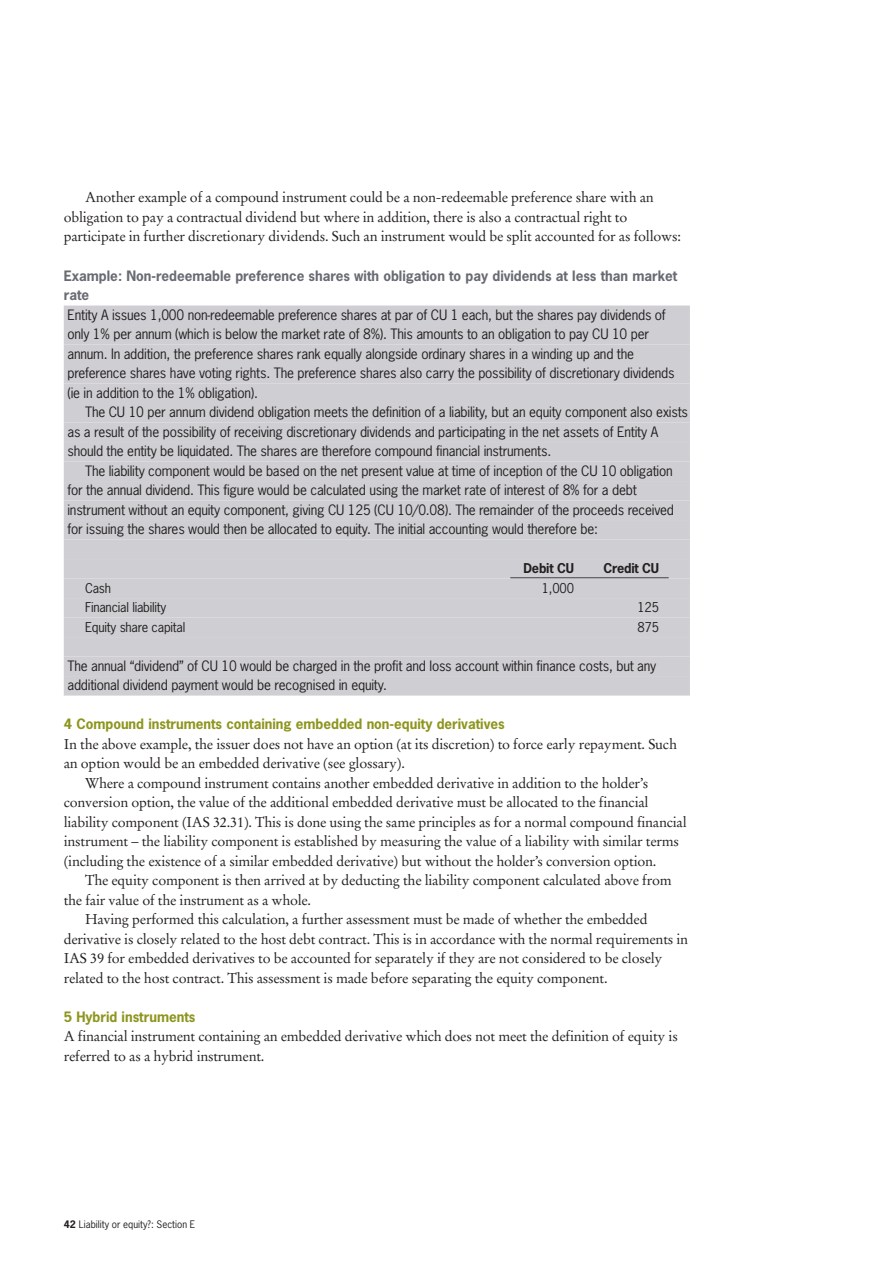
<style>
.page{position:relative;width:893px;height:1263px;background:#fff}
.page>*{position:absolute;margin:0;border:0;box-sizing:border-box;transform-origin:0 0}
.t1{font:14.25px/19.5px "Stempel Garamond";letter-spacing:-.015em;color:#231f20}
.t2{font:13.5px/19.5px "News Gothic";letter-spacing:-.015em;color:#231f20}
.t3{font:700 13.5px/19.5px "News Gothic";color:#696b73}
.t4{font:700 13.5px "News Gothic";color:#8d951d}
.t5{font:12.75px "News Gothic";letter-spacing:-.015em;color:#231f20}
.t6{font:700 12.75px "News Gothic";letter-spacing:-.015em;color:#231f20}
.t7{font:9.75px "News Gothic";color:#231f20}
.s1{font-weight:700}
</style>
<div class="page">
<div style="left:64px;top:305px;width:626px;height:20px;background:#cfcfd3"></div>
<div style="left:64px;top:325px;width:626px;height:19px;background:#cfcfd3"></div>
<div style="left:64px;top:344px;width:626px;height:20px;background:#cfcfd3"></div>
<div style="left:64px;top:364px;width:626px;height:19px;background:#cfcfd3"></div>
<div style="left:64px;top:383px;width:626px;height:20px;background:#cfcfd3"></div>
<div style="left:64px;top:403px;width:626px;height:19px;background:#cfcfd3"></div>
<div style="left:64px;top:422px;width:626px;height:20px;background:#cfcfd3"></div>
<div style="left:64px;top:442px;width:626px;height:19px;background:#cfcfd3"></div>
<div style="left:64px;top:461px;width:626px;height:20px;background:#cfcfd3"></div>
<div style="left:64px;top:481px;width:626px;height:19px;background:#cfcfd3"></div>
<div style="left:64px;top:500px;width:626px;height:20px;background:#cfcfd3"></div>
<div style="left:64px;top:520px;width:626px;height:19px;background:#cfcfd3"></div>
<div style="left:64px;top:539px;width:626px;height:20px;background:#cfcfd3"></div>
<div style="left:64px;top:559px;width:626px;height:19px;background:#cfcfd3"></div>
<div style="left:64px;top:578px;width:626px;height:20px;background:#cfcfd3"></div>
<div style="left:64px;top:598px;width:626px;height:19px;background:#cfcfd3"></div>
<div style="left:64px;top:617px;width:626px;height:20px;background:#cfcfd3"></div>
<div style="left:64px;top:637px;width:626px;height:19px;background:#cfcfd3"></div>
<div style="left:64px;top:656px;width:626px;height:20px;background:#cfcfd3"></div>
<div style="left:64px;top:676px;width:626px;height:19px;background:#cfcfd3"></div>
<p class="t1" style="left:64px;top:189px;width:619px;text-indent:21px">Another example of a compound instrument could be a non-redeemable preference share with an obligation to pay a contractual dividend but where in addition, there is also a contractual right to participate in further discretionary dividends. Such an instrument would be split accounted for as follows:</p>
<p class="t3" style="left:64px;top:266px;width:615px">Example: Non-redeemable preference shares with obligation to pay dividends at less than market rate</p>
<p class="t2" style="left:67px;top:305px;width:609px">Entity A issues 1,000 non-redeemable preference shares at par of CU 1 each, but the shares pay dividends of only 1% per annum (which is below the market rate of 8%). This amounts to an obligation to pay CU 10 per annum. In addition, the preference shares rank equally alongside ordinary shares in a winding up and the preference shares have voting rights. The preference shares also carry the possibility of discretionary dividends (ie in addition to the 1% obligation).</p>
<p class="t2" style="left:67px;top:403px;width:622px;text-indent:18px">The CU 10 per annum dividend obligation meets the definition of a liability, but an equity component also exists as a result of the possibility of receiving discretionary dividends and participating in the net assets of Entity A should the entity be liquidated. The shares are therefore compound financial instruments.</p>
<p class="t2" style="left:67px;top:461px;width:608px;text-indent:18px">The liability component would be based on the net present value at time of inception of the CU 10 obligation for the annual dividend. This figure would be calculated using the market rate of interest of 8% for a debt instrument without an equity component, giving CU 125 (CU 10/0.08). The remainder of the proceeds received for issuing the shares would then be allocated to equity. The initial accounting would therefore be:</p>
<p class="t6" style="left:523px;top:561px;width:52px">Debit CU</p>
<p class="t6" style="left:603px;top:561px;width:57px">Credit CU</p>
<p class="t5" style="left:85px;top:581px;width:28px">Cash</p>
<p class="t5" style="left:542px;top:581px;width:34px">1,000</p>
<p class="t5" style="left:85px;top:600px;width:83px">Financial liability</p>
<p class="t5" style="left:637px;top:600px;width:23px">125</p>
<p class="t5" style="left:85px;top:620px;width:102px">Equity share capital</p>
<p class="t5" style="left:637px;top:620px;width:23px">875</p>
<p class="t2" style="left:67px;top:656px;width:590px">The annual “dividend” of CU 10 would be charged in the profit and loss account within finance costs, but any additional dividend payment would be recognised in equity.</p>
<p class="t4" style="left:64px;top:716px;width:442px">4 Compound instruments containing embedded non-equity derivatives</p>
<p class="t1" style="left:64px;top:735px;width:615px">In the above example, the issuer does not have an option (at its discretion) to force early repayment. Such</p>
<p class="t1" style="left:64px;top:755px;width:343px">an option would be an embedded derivative (see glossary).</p>
<p class="t1" style="left:85px;top:774px;width:565px">Where a compound instrument contains another embedded derivative in addition to the holder’s</p>
<p class="t1" style="left:64px;top:794px;width:586px">conversion option, the value of the additional embedded derivative must be allocated to the financial</p>
<p class="t1" style="left:64px;top:813px;width:624px">liability component (IAS 32.31). This is done using the same principles as for a normal compound financial</p>
<p class="t1" style="left:64px;top:833px;width:617px">instrument – the liability component is established by measuring the value of a liability with similar terms</p>
<p class="t1" style="left:64px;top:852px;width:594px">(including the existence of a similar embedded derivative) but without the holder’s conversion option.</p>
<p class="t1" style="left:85px;top:872px;width:588px">The equity component is then arrived at by deducting the liability component calculated above from</p>
<p class="t1" style="left:64px;top:891px;width:249px">the fair value of the instrument as a whole.</p>
<p class="t1" style="left:85px;top:911px;width:564px">Having performed this calculation, a further assessment must be made of whether the embedded</p>
<p class="t1" style="left:64px;top:930px;width:626px">derivative is closely related to the host debt contract. This is in accordance with the normal requirements in</p>
<p class="t1" style="left:64px;top:950px;width:600px">IAS 39 for embedded derivatives to be accounted for separately if they are not considered to be closely</p>
<p class="t1" style="left:64px;top:969px;width:545px">related to the host contract. This assessment is made before separating the equity component.</p>
<p class="t4" style="left:64px;top:1009px;width:133px">5 Hybrid instruments</p>
<p class="t1" style="left:64px;top:1028px;width:616px">A financial instrument containing an embedded derivative which does not meet the definition of equity is referred to as a hybrid instrument.</p>
<p class="t7" style="left:64px;top:1219px;width:133px"><span class="s1">42</span> Liability or equity?: Section E</p>
</div>
